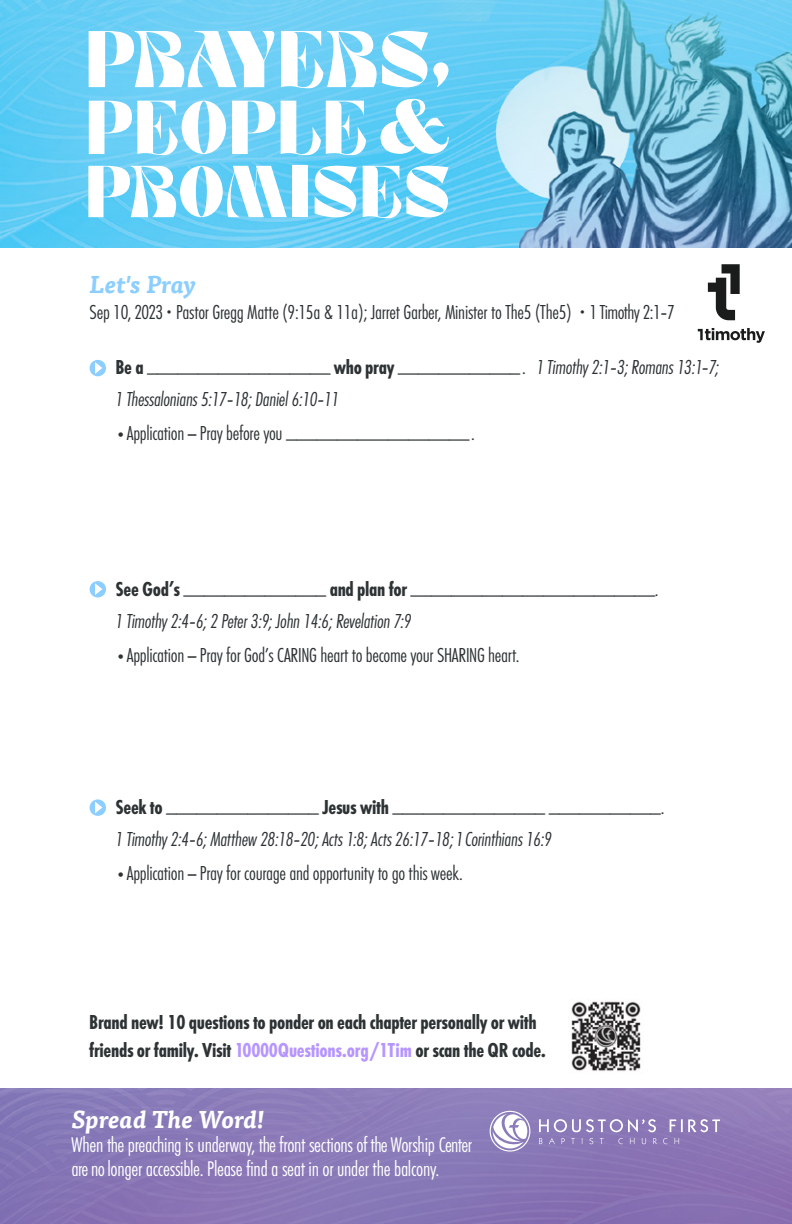
<style>
.page{position:relative;width:792px;height:1224px;background:#fff}
.page>*{position:absolute;margin:0;border:0;box-sizing:border-box;transform-origin:0 0}
.t1{font:italic 700 24px "Tisa Pro";letter-spacing:.015em;color:#fff}
.t2{font:italic 700 24px "Tisa Pro";letter-spacing:.015em;color:#8cceff}
.t3{font:300 22px/24px "Futura Con";letter-spacing:-.015em;color:#fff}
.t4{font:italic 300 21px/34px "Futura Con";letter-spacing:-.015em;color:#2d3234}
.t5{font:300 21px "Futura Con";letter-spacing:-.015em;color:#2d3234}
.t6{font:700 21px/28px "Futura Con";letter-spacing:-.015em;color:#2d3234}
.s1{font-size:12px}
.s2{font-weight:700;font-style:normal}
.s3{font-style:normal}
.s4{font-size:16px}
.s5{color:#b695ff}
</style>
<div class="page">
<img style="left:0;top:0;width:792px;height:248px">
<img style="left:0;top:1089px;width:792px;height:135px">
<svg style="left:90px;top:360px;width:16px;height:16px"></svg>
<svg style="left:90px;top:799px;width:16px;height:17px"></svg>
<svg style="left:490px;top:1111px;width:40px;height:41px"></svg>
<svg style="left:539px;top:1119px;width:117px;height:13px"></svg>
<svg style="left:670px;top:1119px;width:50px;height:13px"></svg>
<svg style="left:539px;top:1138px;width:3px;height:6px"></svg>
<svg style="left:549px;top:1138px;width:6px;height:6px"></svg>
<svg style="left:562px;top:1138px;width:3px;height:6px"></svg>
<svg style="left:571px;top:1138px;width:4px;height:6px"></svg>
<svg style="left:590px;top:1138px;width:3px;height:6px"></svg>
<svg style="left:600px;top:1138px;width:4px;height:6px"></svg>
<svg style="left:618px;top:1138px;width:5px;height:6px"></svg>
<svg style="left:630px;top:1138px;width:4px;height:6px"></svg>
<svg style="left:642px;top:1138px;width:4px;height:6px"></svg>
<svg style="left:653px;top:1138px;width:4px;height:6px"></svg>
<svg style="left:663px;top:1138px;width:4px;height:6px"></svg>
<svg style="left:675px;top:1138px;width:4px;height:6px"></svg>
<img style="left:571px;top:1001px;width:70px;height:70px">
<svg style="left:88px;top:31px;width:361px;height:187px"></svg>
<svg style="left:708px;top:264px;width:32px;height:56px"></svg>
<svg style="left:698px;top:328px;width:67px;height:15px"></svg>
<svg style="left:90px;top:581px;width:16px;height:17px"></svg>
<p class="t2" style="left:90px;top:265px;width:108px">Let's Pray</p>
<p class="t5" style="left:90px;top:300px;width:587px">Sep 10, 2023 <span class="s1">•</span> Pastor Gregg Matte (9:15a &amp; 11a); Jarret Garber, Minister to The5 (The5) <span class="s1">•</span> 1 Timothy 2:1–7</p>
<p class="t4" style="left:115px;top:349px;width:605px"><span class="s2">Be a</span> <span class="s3">__________________</span> <span class="s2">who pray</span> <span class="s3">____________.</span> 1 Timothy 2:1–3; Romans 13:1–7;<br>1 Thessalonians 5:17–18; Daniel 6:10–11</p>
<p class="t5" style="left:115px;top:421px;width:361px"><span class="s4">•</span>Application — Pray before you __________________.</p>
<p class="t4" style="left:115px;top:570px;width:545px"><span class="s2">See God’s</span> <span class="s3">______________</span> <span class="s2">and plan for</span> <span class="s3">________________________.<br></span>1 Timothy 2:4–6; 2 Peter 3:9; John 14:6; Revelation 7:9</p>
<p class="t5" style="left:115px;top:643px;width:405px"><span class="s4">•</span>Application — Pray for God’s CARING heart to become your SHARING heart.</p>
<p class="t4" style="left:115px;top:788px;width:551px"><span class="s2">Seek to</span> <span class="s3">_______________</span> <span class="s2">Jesus with</span> <span class="s3">_______________ ___________.<br></span>1 Timothy 2:4–6; Matthew 28:18–20; Acts 1:8; Acts 26:17–18; 1 Corinthians 16:9</p>
<p class="t5" style="left:115px;top:861px;width:349px"><span class="s4">•</span>Application — Pray for courage and opportunity to go this week.</p>
<p class="t6" style="left:89px;top:1008px;width:458px">Brand new! 10 questions to ponder on each chapter personally or with friends or family. Visit <span class="s5">10000Questions.org/1Tim</span> or scan the QR code.</p>
<p class="t1" style="left:72px;top:1100px;width:194px">Spread The Word!</p>
<p class="t3" style="left:72px;top:1133px;width:402px">When the preaching is underway, the front sections of the Worship Center are no longer accessible. Please find a seat in or under the balcony.</p>
</div>
